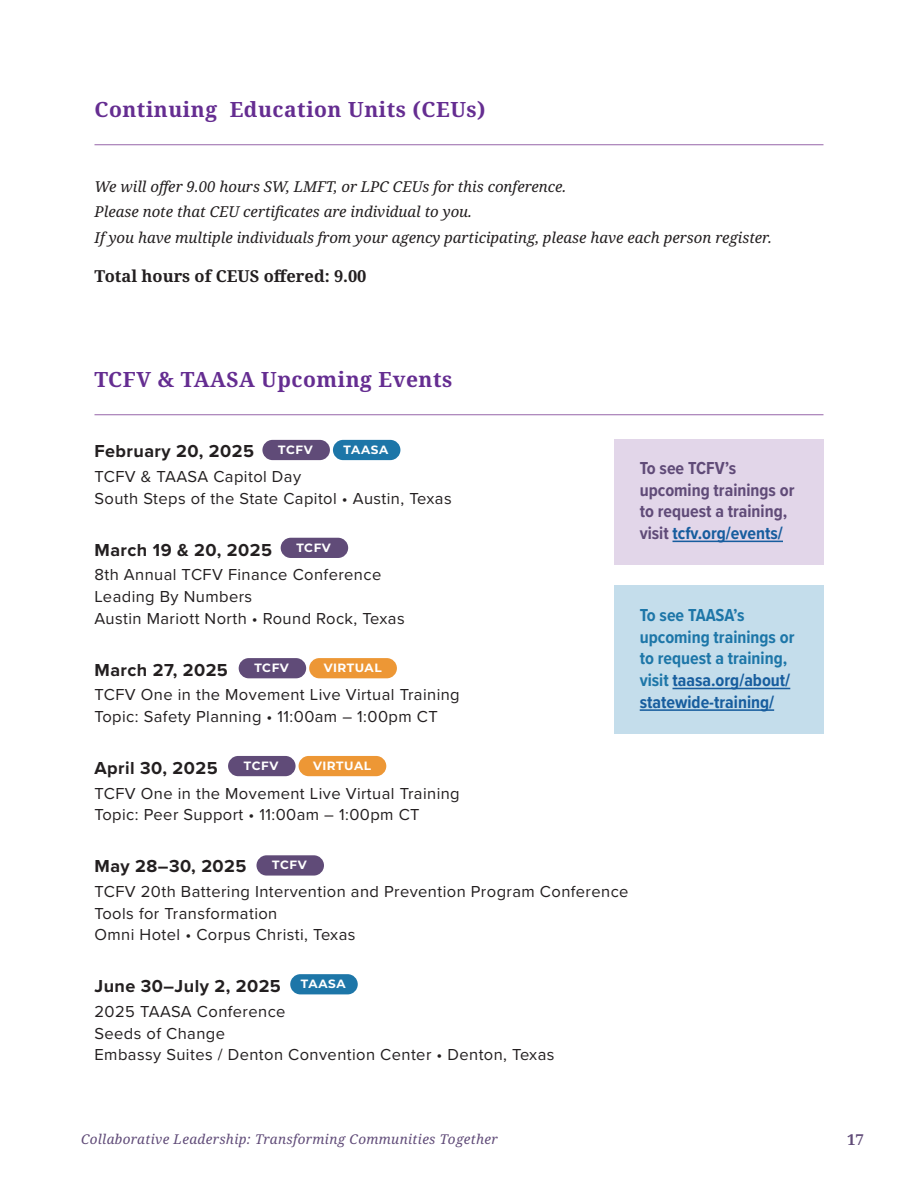
<style>
.page{position:relative;width:918px;height:1188px;background:#fff}
.page>*{position:absolute;margin:0;border:0;box-sizing:border-box;transform-origin:0 0}
.Body_Text{font:700 21px "Noto Serif";letter-spacing:.025em;color:#652d91}
.t1{font:700 18px/21.6px "Proxima Nova Cond";color:#1d76a8}
.Speaker_Bios{font:700 18px "Proxima Nova";letter-spacing:.025em;color:#231f20}
.t2{font:700 18px/21.6px "Proxima Nova Cond";color:#604b78}
.Speaker_Bios-2{font:16.5px "Proxima Nova";letter-spacing:.025em;color:#231f20}
.Body_Text-2{font:700 16.5px "Noto Serif";color:#231f20}
.Body_Text-3{font:italic 15px/25.5px "Noto Serif";color:#231f20}
.t3{font:700 15px "Noto Serif";color:#604b78}
.t4{font:italic 13.5px "Noto Serif";letter-spacing:.025em;color:#604b78}
.t5{font:700 12px "Montserrat";letter-spacing:.05em;color:#fff}
.s1{color:#175d9e}
</style>
<div class="page">
<div style="left:614px;top:439px;width:210px;height:125px;background:#e2d6e9"></div>
<div style="left:614px;top:585px;width:210px;height:149px;background:#c4ddeb"></div>
<hr style="left:94px;top:414px;width:730px;height:1px;background:#a277b3">
<hr style="left:673px;top:541px;width:110px;height:1px;background:#175d9e">
<hr style="left:673px;top:688px;width:117px;height:1px;background:#175d9e">
<hr style="left:640px;top:709px;width:134px;height:2px;background:#175d9e">
<div style="left:262px;top:440px;width:68px;height:20px;background:#604b78;border-radius:10px"></div>
<div style="left:281px;top:538px;width:67px;height:20px;background:#604b78;border-radius:10px"></div>
<div style="left:239px;top:658px;width:67px;height:20px;background:#604b78;border-radius:10px"></div>
<div style="left:228px;top:756px;width:68px;height:20px;background:#604b78;border-radius:10px"></div>
<div style="left:256px;top:855px;width:68px;height:21px;background:#604b78;border-radius:10px"></div>
<div style="left:333px;top:440px;width:67px;height:20px;background:#1d76a8;border-radius:10px"></div>
<div style="left:290px;top:974px;width:68px;height:20px;background:#1d76a8;border-radius:10px"></div>
<div style="left:309px;top:658px;width:88px;height:20px;background:#ed9735;border-radius:10px"></div>
<div style="left:299px;top:756px;width:87px;height:20px;background:#ed9735;border-radius:10px"></div>
<hr style="left:94px;top:144px;width:730px;height:1px;background:#a277b3">
<p class="Body_Text" style="left:94px;top:95px;width:393px">Continuing Education Units (CEUs)</p>
<p class="Body_Text-3" style="left:94px;top:174px;width:679px">We will offer 9.00 hours SW, LMFT, or LPC CEUs for this conference.<br>Please note that CEU certificates are individual to you.<br>If you have multiple individuals from your agency participating, please have each person register.</p>
<p class="Body_Text-2" style="left:94px;top:264px;width:274px">Total hours of CEUS offered: 9.00</p>
<p class="Body_Text" style="left:94px;top:365px;width:359px">TCFV &amp; TAASA Upcoming Events</p>
<p class="Speaker_Bios" style="left:94px;top:438px;width:161px">February 20, 2025</p>
<p class="Speaker_Bios-2" style="left:94px;top:464px;width:208px">TCFV &amp; TAASA Capitol Day</p>
<p class="Speaker_Bios-2" style="left:94px;top:486px;width:359px">South Steps of the State Capitol • Austin, Texas</p>
<p class="Speaker_Bios" style="left:94px;top:536px;width:179px">March 19 &amp; 20, 2025</p>
<p class="Speaker_Bios-2" style="left:94px;top:563px;width:288px">8th Annual TCFV Finance Conference</p>
<p class="Speaker_Bios-2" style="left:94px;top:584px;width:159px">Leading By Numbers</p>
<p class="Speaker_Bios-2" style="left:94px;top:606px;width:312px">Austin Mariott North • Round Rock, Texas</p>
<p class="Speaker_Bios" style="left:94px;top:656px;width:135px">March 27, 2025</p>
<p class="Speaker_Bios-2" style="left:94px;top:683px;width:367px">TCFV One in the Movement Live Virtual Training</p>
<p class="Speaker_Bios-2" style="left:94px;top:704px;width:345px">Topic: Safety Planning • 11:00am – 1:00pm CT</p>
<p class="Speaker_Bios" style="left:94px;top:754px;width:125px">April 30, 2025</p>
<p class="Speaker_Bios-2" style="left:94px;top:781px;width:367px">TCFV One in the Movement Live Virtual Training</p>
<p class="Speaker_Bios-2" style="left:94px;top:803px;width:327px">Topic: Peer Support • 11:00am – 1:00pm CT</p>
<p class="Speaker_Bios" style="left:94px;top:853px;width:153px">May 28–30, 2025</p>
<p class="Speaker_Bios-2" style="left:94px;top:879px;width:536px">TCFV 20th Battering Intervention and Prevention Program Conference</p>
<p class="Speaker_Bios-2" style="left:94px;top:901px;width:184px">Tools for Transformation</p>
<p class="Speaker_Bios-2" style="left:94px;top:923px;width:262px">Omni Hotel • Corpus Christi, Texas</p>
<p class="Speaker_Bios" style="left:94px;top:973px;width:188px">June 30–July 2, 2025</p>
<p class="Speaker_Bios-2" style="left:94px;top:999px;width:193px">2025 TAASA Conference</p>
<p class="Speaker_Bios-2" style="left:94px;top:1021px;width:132px">Seeds of Change</p>
<p class="Speaker_Bios-2" style="left:94px;top:1043px;width:462px">Embassy Suites / Denton Convention Center • Denton, Texas</p>
<p class="t5" style="left:278px;top:441px;width:36px">TCFV</p>
<p class="t5" style="left:343px;top:441px;width:46px">TAASA</p>
<p class="t5" style="left:296px;top:539px;width:36px">TCFV</p>
<p class="t5" style="left:254px;top:659px;width:36px">TCFV</p>
<p class="t5" style="left:324px;top:659px;width:59px">VIRTUAL</p>
<p class="t5" style="left:244px;top:757px;width:36px">TCFV</p>
<p class="t5" style="left:313px;top:757px;width:59px">VIRTUAL</p>
<p class="t5" style="left:272px;top:856px;width:36px">TCFV</p>
<p class="t5" style="left:301px;top:975px;width:46px">TAASA</p>
<p class="t2" style="left:640px;top:457px;width:156px">To see TCFV’s upcoming trainings or to request a training, visit <span class="s1">tcfv.org/events/</span></p>
<p class="t1" style="left:640px;top:604px;width:156px">To see TAASA’s upcoming trainings or to request a training, visit <span class="s1">taasa.org/about/ statewide-training/</span></p>
<p class="t4" style="left:81px;top:1130px;width:418px">Collaborative Leadership: Transforming Communities Together</p>
<p class="t3" style="left:847px;top:1129px;width:18px">17</p>
</div>
